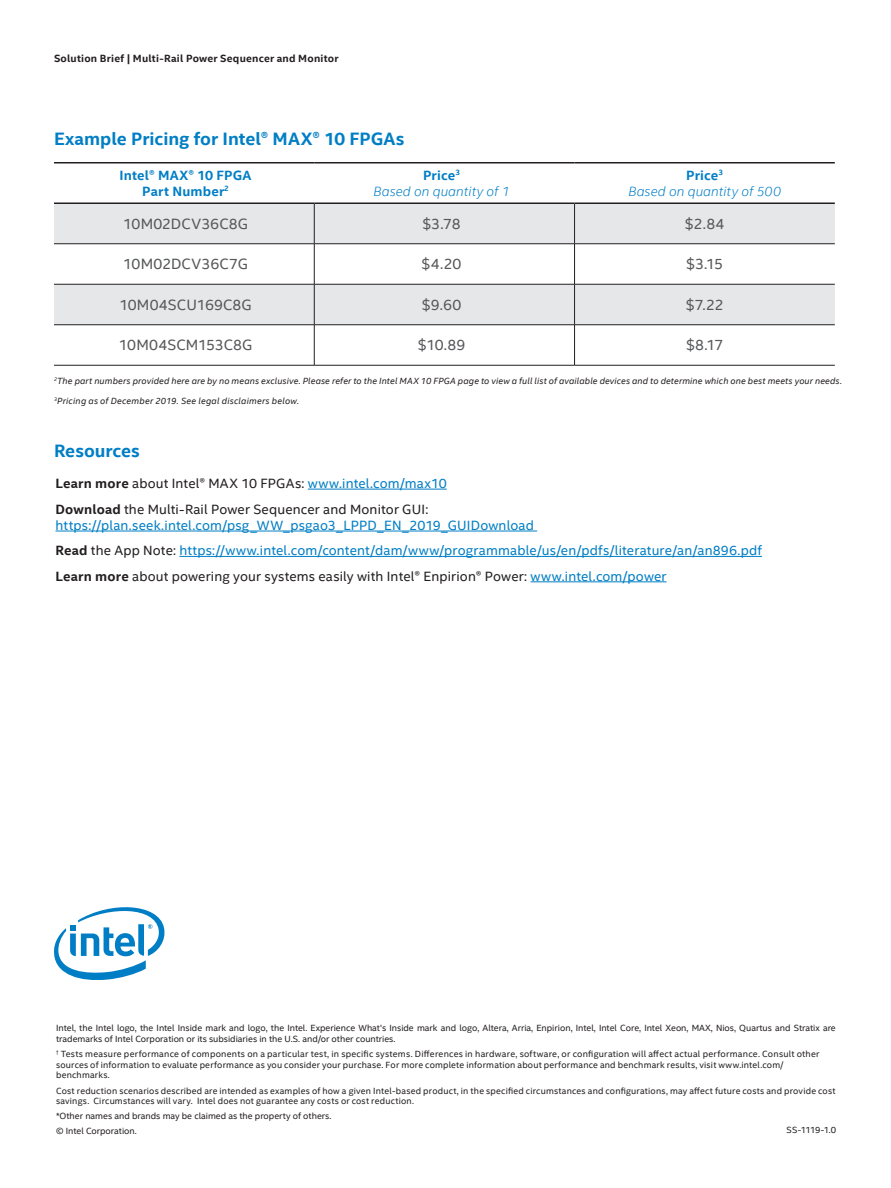
<style>
.page{position:relative;width:891px;height:1188px;background:#fff}
.page>*{position:absolute;margin:0;border:0;box-sizing:border-box;transform-origin:0 0}
._5_Header_1{font:700 18px "Intel Clear";color:#007ec5}
.t1{font:15px "Intel Clear";letter-spacing:.005em;color:#57585a}
.MainCopy___Caption{font:13.5px/16.5px "Intel Clear";letter-spacing:.01em;color:#007ec5}
.MainCopy___Caption-2{font:13.5px "Intel Clear";letter-spacing:.01em;color:#231f20}
.t2{font:italic 300 13.5px/16.2px "Intel Clear";letter-spacing:.01em;color:#007ec5;text-align:center}
.t3{font:700 13.5px "Intel Clear";letter-spacing:.01em;color:#007ec5}
.t4{font:700 10.5px "Intel Clear";letter-spacing:.02em;color:#231f20}
.MainCopy___Caption-3{font:9px/10.8px "Intel Clear";letter-spacing:.02em;color:#231f20}
.Lgl6{font:9px/10.5px "Intel Clear";color:#231f20}
.MainCopy___Caption-4{font:italic 9px "Intel Clear";letter-spacing:.015em;color:#231f20}
.Lgl_-_Footnotes_and{font:9px "Intel Clear";letter-spacing:-.055em;color:#231f20}
.s1{font-weight:700;font-style:normal}
.s2{font-weight:700}
.s3{color:#007ec5}
.s4{font-weight:700;color:#231f20}
.s5{color:#231f20}
</style>
<div class="page">
<svg style="left:54px;top:907px;width:111px;height:73px"></svg>
<hr style="left:308px;top:489px;width:139px;height:1px;background:#007ec5">
<hr style="left:56px;top:531px;width:481px;height:1px;background:#007ec5">
<hr style="left:179px;top:556px;width:583px;height:1px;background:#007ec5">
<hr style="left:531px;top:581px;width:136px;height:1px;background:#007ec5">
<svg style="left:54px;top:325px;width:781px;height:40px"></svg>
<svg style="left:54px;top:204px;width:781px;height:120px;fill:#e6e7e9"></svg>
<hr style="left:54px;top:243px;width:260px;height:1px;background:#231f20">
<hr style="left:314px;top:243px;width:261px;height:1px;background:#231f20">
<hr style="left:575px;top:243px;width:260px;height:1px;background:#231f20">
<hr style="left:54px;top:284px;width:260px;height:1px;background:#231f20">
<hr style="left:314px;top:284px;width:261px;height:1px;background:#231f20">
<hr style="left:575px;top:284px;width:260px;height:1px;background:#231f20">
<hr style="left:54px;top:324px;width:260px;height:1px;background:#231f20">
<hr style="left:314px;top:324px;width:261px;height:1px;background:#231f20">
<hr style="left:575px;top:324px;width:260px;height:1px;background:#231f20">
<hr style="left:314px;top:204px;width:1px;height:40px;background:#231f20">
<hr style="left:574px;top:204px;width:1px;height:40px;background:#231f20">
<hr style="left:314px;top:244px;width:1px;height:40px;background:#231f20">
<hr style="left:574px;top:244px;width:1px;height:40px;background:#231f20">
<hr style="left:314px;top:284px;width:1px;height:41px;background:#231f20">
<hr style="left:574px;top:284px;width:1px;height:41px;background:#231f20">
<hr style="left:314px;top:325px;width:1px;height:40px;background:#231f20">
<hr style="left:574px;top:325px;width:1px;height:40px;background:#231f20">
<hr style="left:54px;top:365px;width:260px;height:1px;background:#231f20">
<hr style="left:314px;top:365px;width:261px;height:1px;background:#231f20">
<hr style="left:575px;top:365px;width:260px;height:1px;background:#231f20">
<hr style="left:54px;top:162px;width:260px;height:2px;background:#231f20">
<hr style="left:314px;top:162px;width:261px;height:2px;background:#231f20">
<hr style="left:575px;top:162px;width:260px;height:2px;background:#231f20">
<hr style="left:54px;top:202px;width:260px;height:2px;background:#231f20">
<hr style="left:314px;top:202px;width:261px;height:2px;background:#231f20">
<hr style="left:575px;top:202px;width:260px;height:2px;background:#231f20">
<p class="t4" style="left:54px;top:51px;width:286px">Solution Brief | Multi-Rail Power Sequencer and Monitor</p>
<p class="_5_Header_1" style="left:54px;top:126px;width:352px">Example Pricing for Intel® MAX® 10 FPGAs</p>
<p class="t3" style="left:120px;top:166px;width:133px">Intel® MAX® 10 FPGA</p>
<p class="t3" style="left:142px;top:182px;width:88px">Part Number<sup>2</sup></p>
<p class="t2" style="left:373px;top:166px;width:138px"><span class="s1">Price</span><sup>3<br></sup>Based on quantity of 1</p>
<p class="t2" style="left:628px;top:166px;width:154px"><span class="s1">Price</span><sup>3<br></sup>Based on quantity of 500</p>
<p class="t1" style="left:123px;top:213px;width:126px">10M02DCV36C8G</p>
<p class="t1" style="left:422px;top:213px;width:40px">$3.78</p>
<p class="t1" style="left:685px;top:213px;width:41px">$2.84</p>
<p class="t1" style="left:123px;top:254px;width:126px">10M02DCV36C7G</p>
<p class="t1" style="left:422px;top:254px;width:41px">$4.20</p>
<p class="t1" style="left:686px;top:254px;width:39px">$3.15</p>
<p class="t1" style="left:119px;top:294px;width:134px">10M04SCU169C8G</p>
<p class="t1" style="left:422px;top:294px;width:41px">$9.60</p>
<p class="t1" style="left:686px;top:294px;width:40px">$7.22</p>
<p class="t1" style="left:119px;top:335px;width:135px">10M04SCM153C8G</p>
<p class="t1" style="left:418px;top:335px;width:49px">$10.89</p>
<p class="t1" style="left:686px;top:335px;width:39px">$8.17</p>
<p class="MainCopy___Caption-4" style="left:54px;top:374px;width:789px"><sup>2</sup>The part numbers provided here are by no means exclusive. Please refer to the Intel MAX 10 FPGA page to view a full list of available devices and to determine which one best meets your needs.</p>
<p class="MainCopy___Caption-4" style="left:54px;top:394px;width:246px"><sup>3</sup>Pricing as of December 2019. See legal disclaimers below.</p>
<p class="_5_Header_1" style="left:54px;top:438px;width:88px">Resources</p>
<p class="MainCopy___Caption-2" style="left:56px;top:474px;width:393px"><span class="s2">Learn more</span> about Intel® MAX 10 FPGAs: <span class="s3">www.intel.com/max10</span></p>
<p class="MainCopy___Caption" style="left:56px;top:500px;width:480px"><span class="s4">Download</span> <span class="s5">the Multi-Rail Power Sequencer and Monitor GUI: </span>https://plan.seek.intel.com/psg_WW_psgao3_LPPD_EN_2019_GUIDownload</p>
<p class="MainCopy___Caption" style="left:56px;top:542px;width:708px"><span class="s4">Read</span> <span class="s5">the App Note:</span> https://www.intel.com/content/dam/www/programmable/us/en/pdfs/literature/an/an896.pdf</p>
<p class="MainCopy___Caption-2" style="left:56px;top:567px;width:613px"><span class="s2">Learn more</span> about powering your systems easily with Intel® Enpirion® Power: <span class="s3">www.intel.com/power</span></p>
<p class="Lgl6" style="left:56px;top:1023px;width:781px">Intel, the Intel logo, the Intel Inside mark and logo, the Intel. Experience What’s Inside mark and logo, Altera, Arria, Enpirion, Intel, Intel Core, Intel Xeon, MAX, Nios, Quartus and Stratix are trademarks of Intel Corporation or its subsidiaries in the U.S. and/or other countries.</p>
<p class="MainCopy___Caption-3" style="left:56px;top:1048px;width:765px"><sup>†</sup> Tests measure performance of components on a particular test, in specific systems. Differences in hardware, software, or configuration will affect actual performance. Consult other sources of information to evaluate performance as you consider your purchase. For more complete information about performance and benchmark results, visit www.intel.com/ benchmarks.</p>
<p class="MainCopy___Caption-3" style="left:56px;top:1085px;width:781px">Cost reduction scenarios described are intended as examples of how a given Intel-based product, in the specified circumstances and configurations, may affect future costs and provide cost savings. Circumstances will vary. Intel does not guarantee any costs or cost reduction.</p>
<p class="Lgl6" style="left:56px;top:1111px;width:277px">*Other names and brands may be claimed as the property of others.</p>
<p class="Lgl6" style="left:56px;top:1125px;width:82px">© Intel Corporation.</p>
<p class="Lgl_-_Footnotes_and" style="left:787px;top:1124px;width:51px">SS-1119-1.0</p>
</div>
